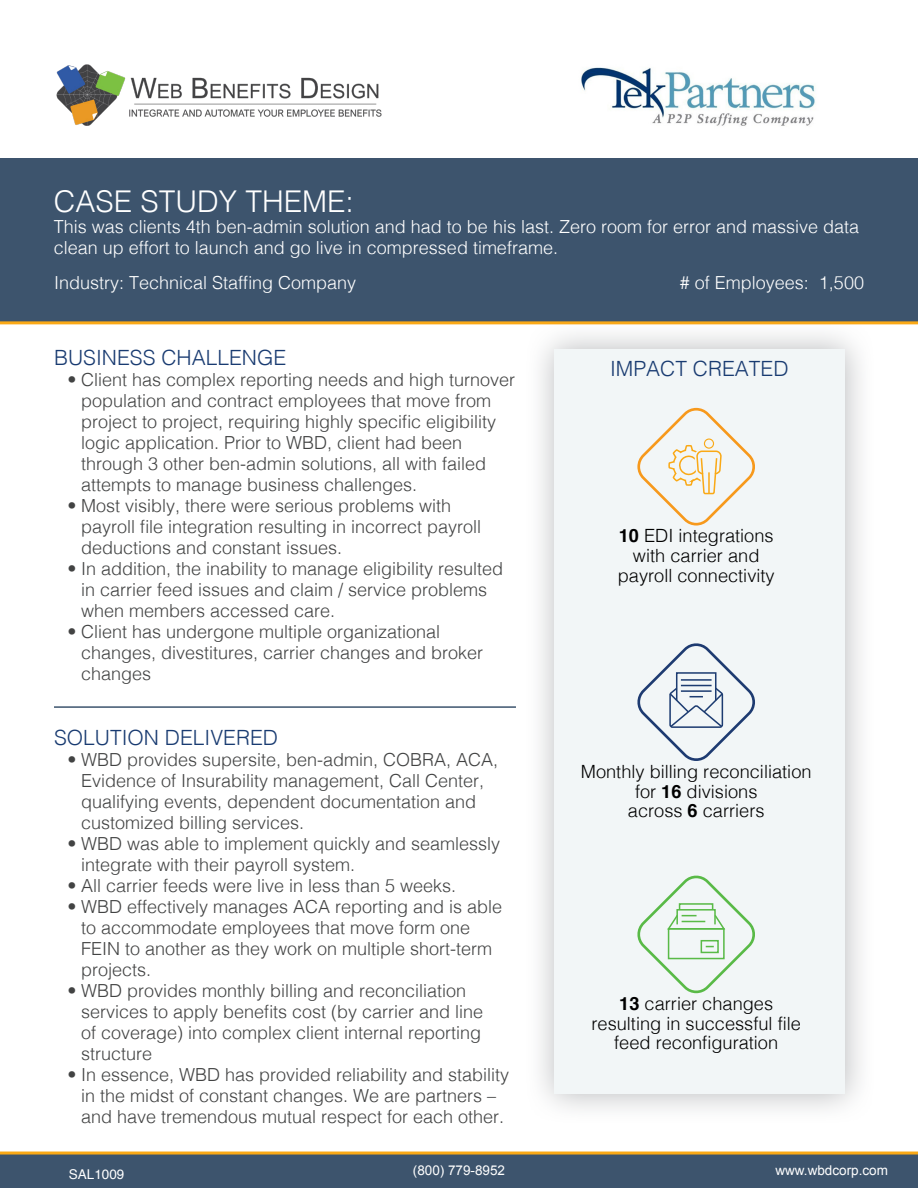
<style>
.page{position:relative;width:918px;height:1188px;background:#fff}
.page>*{position:absolute;margin:0;border:0;box-sizing:border-box;transform-origin:0 0}
.t1{font:300 30px "Helvetica";color:#fff}
.t2{font:300 21px "Helvetica";color:#193b71}
.t3{font:300 18.15px/19.6px "Helvetica";color:#000;text-align:center}
.t4{font:300 18px/21px "Helvetica";color:#424343}
.t5{font:300 18px/21px "Helvetica";color:#fff}
.t6{font:13.5px "Arial";color:#fff}
.t7{font:13.5px "Helvetica";color:#fff}
.s1{font-weight:700}
</style>
<div class="page">
<div style="left:0;top:1155px;width:918px;height:33px;background:#3d546d"></div>
<hr style="left:0;top:1152px;width:918px;height:3px;background:#faa916">
<img style="left:56px;top:64px;width:326px;height:62px">
<div style="left:0;top:158px;width:918px;height:164px;background:#3d546d"></div>
<hr style="left:0;top:321px;width:918px;height:3px;background:#faa916">
<div style="left:525px;top:319px;width:351px;height:805px;background:#a1a3a6;opacity:.75"></div>
<div style="left:555px;top:349px;width:290px;height:745px;background:#f2f6f7"></div>
<img style="left:581px;top:67px;width:234px;height:59px">
<hr style="left:54px;top:706px;width:462px;height:2px;background:#3d546d">
<svg style="left:637px;top:408px;width:118px;height:118px"></svg>
<svg style="left:637px;top:643px;width:118px;height:118px"></svg>
<svg style="left:637px;top:875px;width:118px;height:118px"></svg>
<p class="t1" style="left:54px;top:175px;width:302px">CASE STUDY THEME:</p>
<p class="t5" style="left:54px;top:214px;width:807px">This was clients 4th ben-admin solution and had to be his last. Zero room for error and massive data clean up effort to launch and go live in compressed timeframe.</p>
<p class="t5" style="left:54px;top:271px;width:304px">Industry: Technical Staffing Company</p>
<p class="t5" style="left:680px;top:271px;width:186px"># of Employees: 1,500</p>
<p class="t2" style="left:54px;top:340px;width:234px">BUSINESS CHALLENGE</p>
<p class="t4" style="left:81px;top:368px;width:436px;text-indent:-14px">• Client has complex reporting needs and high turnover population and contract employees that move from project to project, requiring highly specific eligibility logic application. Prior to WBD, client had been through 3 other ben-admin solutions, all with failed attempts to manage business challenges.</p>
<p class="t4" style="left:81px;top:494px;width:402px;text-indent:-14px">• Most visibly, there were serious problems with payroll file integration resulting in incorrect payroll deductions and constant issues.</p>
<p class="t4" style="left:81px;top:557px;width:424px;text-indent:-14px">• In addition, the inability to manage eligibility resulted in carrier feed issues and claim / service problems when members accessed care.</p>
<p class="t4" style="left:81px;top:620px;width:404px;text-indent:-14px">• Client has undergone multiple organizational changes, divestitures, carrier changes and broker changes</p>
<p class="t2" style="left:54px;top:720px;width:226px">SOLUTION DELIVERED</p>
<p class="t4" style="left:81px;top:748px;width:419px;text-indent:-14px">• WBD provides supersite, ben-admin, COBRA, ACA, Evidence of Insurability management, Call Center, qualifying events, dependent documentation and customized billing services.</p>
<p class="t4" style="left:81px;top:832px;width:421px;text-indent:-14px">• WBD was able to implement quickly and seamlessly integrate with their payroll system.</p>
<p class="t4" style="left:68px;top:874px;width:390px">• All carrier feeds were live in less than 5 weeks.</p>
<p class="t4" style="left:81px;top:895px;width:423px;text-indent:-14px">• WBD effectively manages ACA reporting and is able to accommodate employees that move form one FEIN to another as they work on multiple short-term projects.</p>
<p class="t4" style="left:81px;top:979px;width:404px;text-indent:-14px">• WBD provides monthly billing and reconciliation services to apply benefits cost (by carrier and line of coverage) into complex client internal reporting structure</p>
<p class="t4" style="left:68px;top:1063px;width:443px;text-align:center">• In essence, WBD has provided reliability and stability in the midst of constant changes. We are partners – and have tremendous mutual respect for each other.</p>
<p class="t2" style="left:610px;top:351px;width:180px">IMPACT CREATED</p>
<p class="t3" style="left:618px;top:525px;width:158px"><span class="s1">10</span> EDI integrations with carrier and payroll connectivity</p>
<p class="t3" style="left:581px;top:760px;width:232px">Monthly billing reconciliation for <span class="s1">16</span> divisions<br>across <span class="s1">6</span> carriers</p>
<p class="t3" style="left:591px;top:992px;width:211px"><span class="s1">13</span> carrier changes resulting in successful file feed reconfiguration</p>
<p class="t7" style="left:69px;top:1164px;width:57px">SAL1009</p>
<p class="t6" style="left:413px;top:1161px;width:94px">(800) 779-8952</p>
<p class="t6" style="left:775px;top:1161px;width:114px">www.wbdcorp.com</p>
</div>
